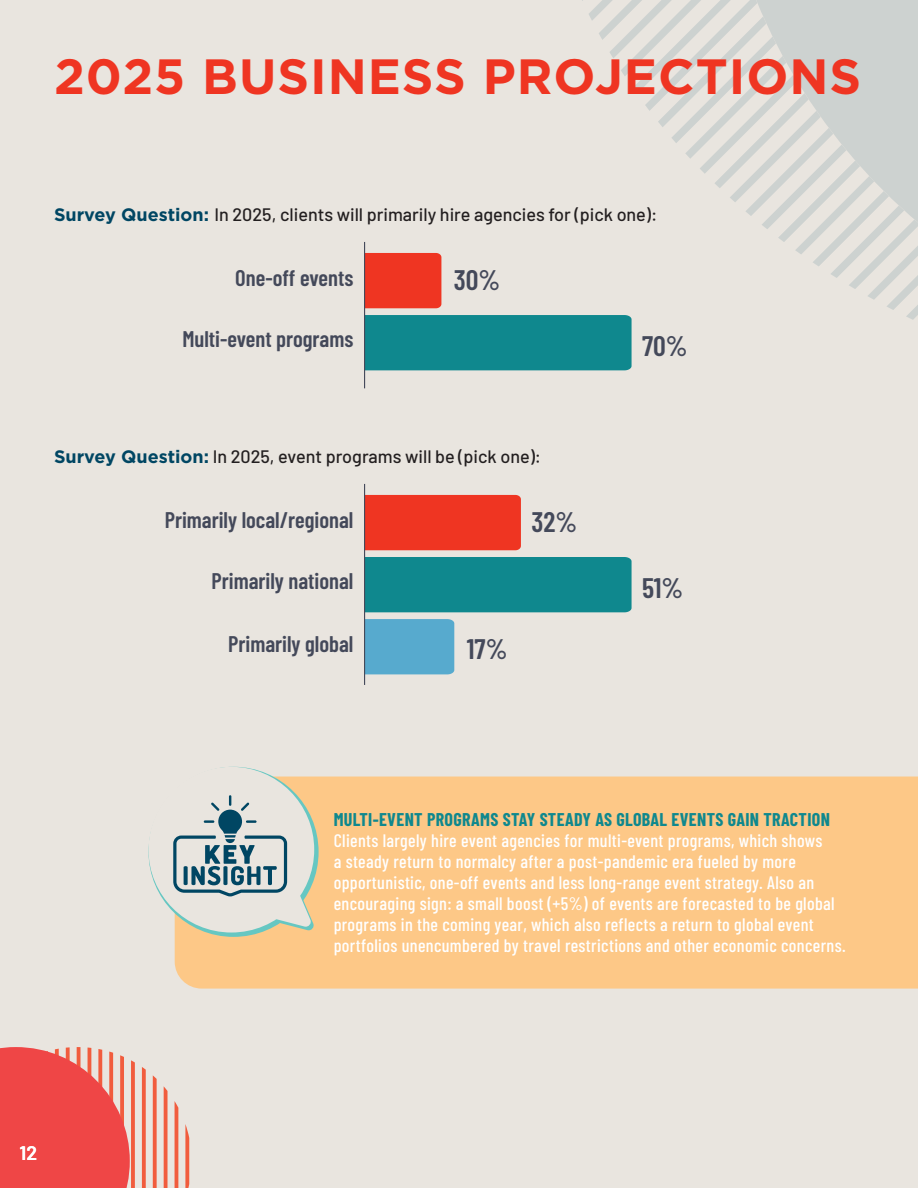
<style>
.page{position:relative;width:918px;height:1188px;background:#e9e5df}
.page>*{position:absolute;margin:0;border:0;box-sizing:border-box;transform-origin:0 0}
.t1{font:700 49.5px "Gotham";letter-spacing:.02em;color:#ef3522}
.t2{font:600 28.2px "Barlow Condensed";color:#44495a}
.t3{font:600 22.5px "Barlow Condensed";color:#44495a}
.t4{font:600 19.5px "Barlow";color:#fff}
.t5{font:500 18px/21px "Barlow Condensed";letter-spacing:.02em;color:#fff}
.t6{font:500 18px "Barlow";color:#231f20}
.t7{font:700 18px "Barlow Condensed";letter-spacing:.02em;color:#0f888e}
.s1{font-family:"Gotham";font-weight:700;color:#004663}
</style>
<div class="page">
<svg style="left:175px;top:1102px;width:3px;height:86px"></svg>
<svg style="left:164px;top:1087px;width:4px;height:101px"></svg>
<svg style="left:185px;top:1124px;width:4px;height:64px"></svg>
<svg style="left:142px;top:1067px;width:4px;height:121px"></svg>
<svg style="left:153px;top:1075px;width:4px;height:113px"></svg>
<svg style="left:0;top:1047px;width:135px;height:141px;background:#ee5a57"></svg>
<svg style="left:365px;top:0;width:553px;height:370px"></svg>
<hr style="left:364px;top:242px;width:1px;height:146px;background:#44495a">
<div style="left:365px;top:495px;width:156px;height:55px;background:#ef3522"></div>
<div style="left:365px;top:557px;width:267px;height:55px;background:#0f888e"></div>
<div style="left:365px;top:619px;width:89px;height:55px;background:#57aace"></div>
<hr style="left:364px;top:484px;width:1px;height:201px;background:#44495a">
<div style="left:175px;top:777px;width:743px;height:212px;background:#fdc887"></div>
<div style="left:149px;top:767px;width:165px;height:166px;background:#e9e5df;border-radius:50%"></div>
<svg style="left:173px;top:795px;width:142px;height:136px"></svg>
<h1 class="t1" style="left:54px;top:43px;width:809px">2025 BUSINESS PROJECTIONS</h1>
<p class="t6" style="left:54px;top:201px;width:605px"><span class="s1">Survey Question:</span> In 2025, clients will primarily hire agencies for (pick one):</p>
<p class="t3" style="left:235px;top:262px;width:120px">One-off events</p>
<p class="t3" style="left:182px;top:323px;width:172px">Multi-event programs</p>
<h2 class="t2" style="left:454px;top:260px;width:48px">30%</h2>
<p class="t6" style="left:54px;top:443px;width:489px"><span class="s1">Survey Question:</span> In 2025, event programs will be (pick one):</p>
<p class="t3" style="left:165px;top:504px;width:190px">Primarily local/regional</p>
<p class="t3" style="left:212px;top:565px;width:143px">Primarily national</p>
<p class="t3" style="left:228px;top:628px;width:127px">Primarily global</p>
<h2 class="t2" style="left:531px;top:502px;width:47px">32%</h2>
<h2 class="t2" style="left:467px;top:629px;width:42px">17%</h2>
<h2 class="t2" style="left:642px;top:325px;width:47px">70%</h2>
<h2 class="t2" style="left:642px;top:567px;width:43px">51%</h2>
<p class="t7" style="left:334px;top:806px;width:498px">MULTI-EVENT PROGRAMS STAY STEADY AS GLOBAL EVENTS GAIN TRACTION</p>
<p class="t5" style="left:334px;top:828px;width:513px">Clients largely hire event agencies for multi-event programs, which shows<br>a steady return to normalcy after a post-pandemic era fueled by more opportunistic, one-off events and less long-range event strategy. Also an encouraging sign: a small boost (+5%) of events are forecasted to be global programs in the coming year, which also reflects a return to global event portfolios unencumbered by travel restrictions and other economic concerns.</p>
<p class="t4" style="left:20px;top:1138px;width:19px">12</p>
</div>
